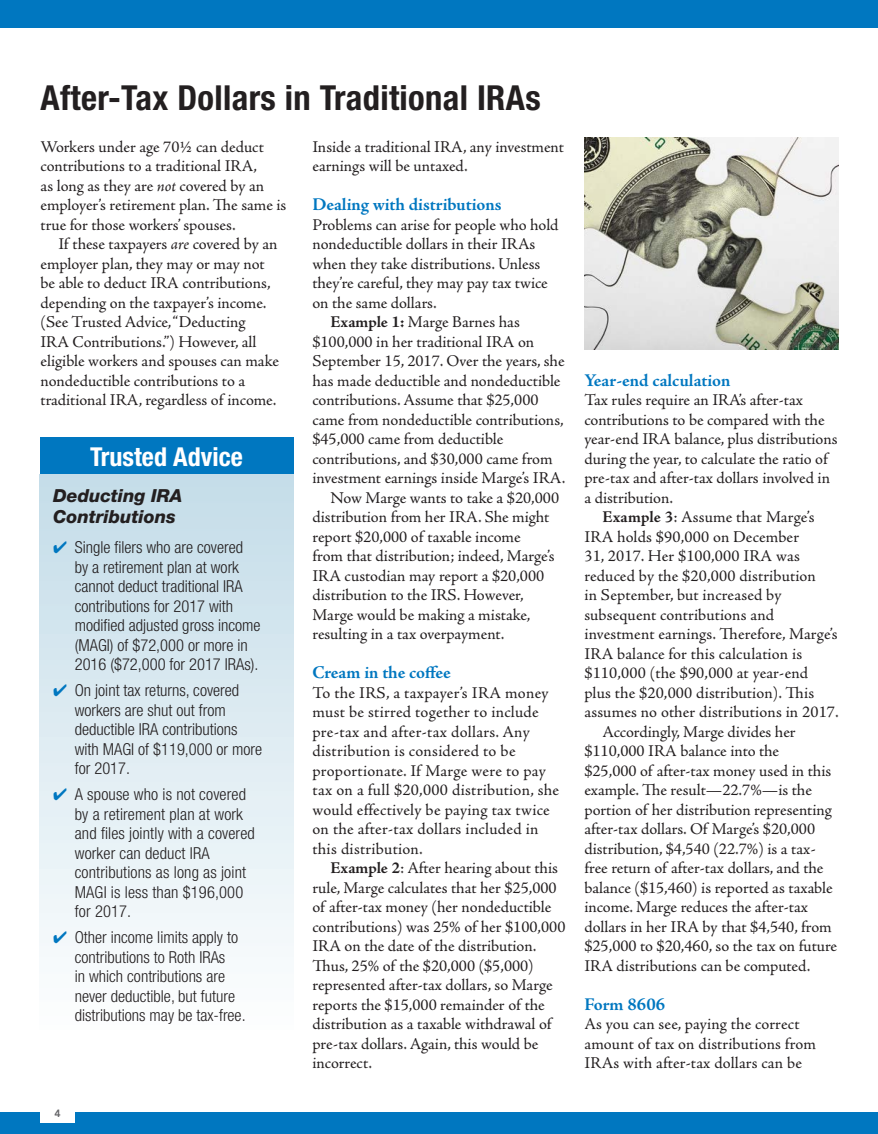
<style>
.page{position:relative;width:878px;height:1134px;background:#fff}
.page>*{position:absolute;margin:0;border:0;box-sizing:border-box;transform-origin:0 0}
.t1{font:700 condensed 34.5px "Helvetica Neue";letter-spacing:.01em;color:#231f20}
.t2{font:700 condensed 26.1px "Helvetica Neue";color:#fff}
.t3{font:700 18px "Adobe Jenson Pro";letter-spacing:-.005em;color:#0077c0}
.t4{font:italic 800 18px/21px "Helvetica Neue";color:#231f20}
.t5{font:16.5px/19.5px "Adobe Jenson Pro";color:#231f20}
.t6{font:300 condensed 16.5px/19.5px "Helvetica Neue";color:#231f20}
.t7{font:800 10.5px "Avenir";color:#636366}
.s1{font-style:italic}
.s2{font-weight:700}
.s3{color:#0077c0}
</style>
<div class="page">
<div style="left:0;top:0;width:878px;height:28px;background:#0077c0"></div>
<div style="left:0;top:1112px;width:878px;height:22px;background:#0077c0"></div>
<div style="left:40px;top:1104px;width:35px;height:19px;background:#fff"></div>
<img style="left:584px;top:138px;width:254px;height:211px">
<div style="left:40px;top:437px;width:253px;height:38px;background:#0077c0"></div>
<div style="left:40px;top:475px;width:253px;height:559px;background:linear-gradient(to bottom,#c4dce8,#fdfefe)"></div>
<h1 class="t1" style="left:40px;top:76px;width:501px">After-Tax Dollars in Traditional IRAs</h1>
<p class="t5" style="left:40px;top:137px;width:247px">Workers under age 70½ can deduct contributions to a traditional IRA,<br>as long as they are <span class="s1">not</span> covered by an employer’s retirement plan. The same is true for those workers’ spouses.</p>
<p class="t5" style="left:40px;top:234px;width:240px;text-indent:18px">If these taxpayers <span class="s1">are</span> covered by an employer plan, they may or may not be able to deduct IRA contributions, depending on the taxpayer’s income. (See Trusted Advice, “Deducting<br>IRA Contributions.”) However, all eligible workers and spouses can make nondeductible contributions to a traditional IRA, regardless of income.</p>
<p class="t5" style="left:312px;top:137px;width:253px">Inside a traditional IRA, any investment earnings will be untaxed.</p>
<p class="t3" style="left:312px;top:194px;width:191px">Dealing with distributions</p>
<p class="t5" style="left:312px;top:215px;width:247px">Problems can arise for people who hold</p>
<p class="t5" style="left:312px;top:234px;width:224px">nondeductible dollars in their IRAs</p>
<p class="t5" style="left:312px;top:254px;width:229px">when they take distributions. Unless</p>
<p class="t5" style="left:312px;top:273px;width:237px">they’re careful, they may pay tax twice</p>
<p class="t5" style="left:312px;top:293px;width:126px">on the same dollars.</p>
<p class="t5" style="left:330px;top:312px;width:191px"><span class="s2">Example 1:</span> Marge Barnes has</p>
<p class="t5" style="left:312px;top:332px;width:223px">$100,000 in her traditional IRA on</p>
<p class="t5" style="left:312px;top:351px;width:254px">September 15, 2017. Over the years, she</p>
<p class="t5" style="left:312px;top:371px;width:249px">has made deductible and nondeductible</p>
<p class="t5" style="left:312px;top:390px;width:227px">contributions. Assume that $25,000</p>
<p class="t5" style="left:312px;top:410px;width:253px">came from nondeductible contributions,</p>
<p class="t5" style="left:312px;top:429px;width:192px">$45,000 came from deductible</p>
<p class="t5" style="left:312px;top:449px;width:242px">contributions, and $30,000 came from</p>
<p class="t5" style="left:312px;top:468px;width:254px">investment earnings inside Marge’s IRA.</p>
<p class="t5" style="left:330px;top:488px;width:230px">Now Marge wants to take a $20,000</p>
<p class="t5" style="left:312px;top:507px;width:238px">distribution from her IRA. She might</p>
<p class="t5" style="left:312px;top:527px;width:210px">report $20,000 of taxable income</p>
<p class="t5" style="left:312px;top:546px;width:244px">from that distribution; indeed, Marge’s</p>
<p class="t5" style="left:312px;top:566px;width:233px">IRA custodian may report a $20,000</p>
<p class="t5" style="left:312px;top:585px;width:213px">distribution to the IRS. However,</p>
<p class="t5" style="left:312px;top:605px;width:219px">Marge would be making a mistake,</p>
<p class="t5" style="left:312px;top:624px;width:193px">resulting in a tax overpayment.</p>
<p class="t3" style="left:312px;top:662px;width:140px">Cream in the coffee</p>
<p class="t5" style="left:312px;top:683px;width:248px">To the IRS, a taxpayer’s IRA money must be stirred together to include pre-tax and after-tax dollars. Any distribution is considered to be proportionate. If Marge were to pay tax on a full $20,000 distribution, she would effectively be paying tax twice on the after-tax dollars included in this distribution.</p>
<p class="t5" style="left:312px;top:858px;width:254px;text-indent:18px"><span class="s2">Example 2</span>: After hearing about this rule, Marge calculates that her $25,000 of after-tax money (her nondeductible contributions) was 25% of her $100,000<br>IRA on the date of the distribution.<br>Thus, 25% of the $20,000 ($5,000) represented after-tax dollars, so Marge reports the $15,000 remainder of the distribution as a taxable withdrawal of pre-tax dollars. Again, this would be incorrect.</p>
<h2 class="t2" style="left:90px;top:441px;width:154px">Trusted Advice</h2>
<p class="t4" style="left:53px;top:485px;width:131px">Deducting IRA<br>Contributions</p>
<p class="t6" style="left:75px;top:537px;width:187px;text-indent:-22px"><span class="s3">✔</span> Single filers who are covered by a retirement plan at work cannot deduct traditional IRA contributions for 2017 with modified adjusted gross income (MAGI) of $72,000 or more in<br>2016 ($72,000 for 2017 IRAs).</p>
<p class="t6" style="left:75px;top:680px;width:189px;text-indent:-22px"><span class="s3">✔</span> On joint tax returns, covered workers are shut out from deductible IRA contributions with MAGI of $119,000 or more for 2017.</p>
<p class="t6" style="left:75px;top:785px;width:182px;text-indent:-22px"><span class="s3">✔</span> A spouse who is not covered by a retirement plan at work and files jointly with a covered worker can deduct IRA contributions as long as joint<br>MAGI is less than $196,000 for 2017.</p>
<p class="t6" style="left:75px;top:928px;width:172px;text-indent:-22px"><span class="s3">✔</span> Other income limits apply to contributions to Roth IRAs<br>in which contributions are never deductible, but future distributions may be tax-free.</p>
<p class="t7" style="left:55px;top:1107px;width:8px">4</p>
<p class="t3" style="left:584px;top:370px;width:148px">Year-end calculation</p>
<p class="t5" style="left:584px;top:390px;width:255px">Tax rules require an IRA’s after-tax contributions to be compared with the year-end IRA balance, plus distributions during the year, to calculate the ratio of pre-tax and after-tax dollars involved in a distribution.</p>
<p class="t5" style="left:602px;top:507px;width:214px"><span class="s2">Example 3</span>: Assume that Marge’s</p>
<p class="t5" style="left:584px;top:527px;width:216px">IRA holds $90,000 on December</p>
<p class="t5" style="left:584px;top:546px;width:217px">31, 2017. Her $100,000 IRA was</p>
<p class="t5" style="left:584px;top:566px;width:233px">reduced by the $20,000 distribution</p>
<p class="t5" style="left:584px;top:585px;width:199px">in September, but increased by</p>
<p class="t5" style="left:584px;top:605px;width:191px">subsequent contributions and</p>
<p class="t5" style="left:584px;top:624px;width:255px">investment earnings. Therefore, Marge’s</p>
<p class="t5" style="left:584px;top:644px;width:219px">IRA balance for this calculation is</p>
<p class="t5" style="left:584px;top:663px;width:225px">$110,000 (the $90,000 at year-end</p>
<p class="t5" style="left:584px;top:683px;width:231px">plus the $20,000 distribution). This</p>
<p class="t5" style="left:584px;top:702px;width:256px">assumes no other distributions in 2017.</p>
<p class="t5" style="left:602px;top:722px;width:195px">Accordingly, Marge divides her</p>
<p class="t5" style="left:584px;top:741px;width:196px">$110,000 IRA balance into the</p>
<p class="t5" style="left:584px;top:761px;width:248px">$25,000 of after-tax money used in this</p>
<p class="t5" style="left:584px;top:780px;width:229px">example. The result—22.7%—is the</p>
<p class="t5" style="left:584px;top:800px;width:249px">portion of her distribution representing</p>
<p class="t5" style="left:584px;top:819px;width:232px">after-tax dollars. Of Marge’s $20,000</p>
<p class="t5" style="left:584px;top:839px;width:233px">distribution, $4,540 (22.7%) is a tax-</p>
<p class="t5" style="left:584px;top:858px;width:240px">free return of after-tax dollars, and the</p>
<p class="t5" style="left:584px;top:878px;width:250px">balance ($15,460) is reported as taxable</p>
<p class="t5" style="left:584px;top:897px;width:225px">income. Marge reduces the after-tax</p>
<p class="t5" style="left:584px;top:917px;width:249px">dollars in her IRA by that $4,540, from</p>
<p class="t5" style="left:584px;top:936px;width:254px">$25,000 to $20,460, so the tax on future</p>
<p class="t5" style="left:584px;top:956px;width:227px">IRA distributions can be computed.</p>
<p class="t3" style="left:584px;top:994px;width:82px">Form 8606</p>
<p class="t5" style="left:584px;top:1014px;width:233px">As you can see, paying the correct amount of tax on distributions from<br>IRAs with after-tax dollars can be</p>
</div>
